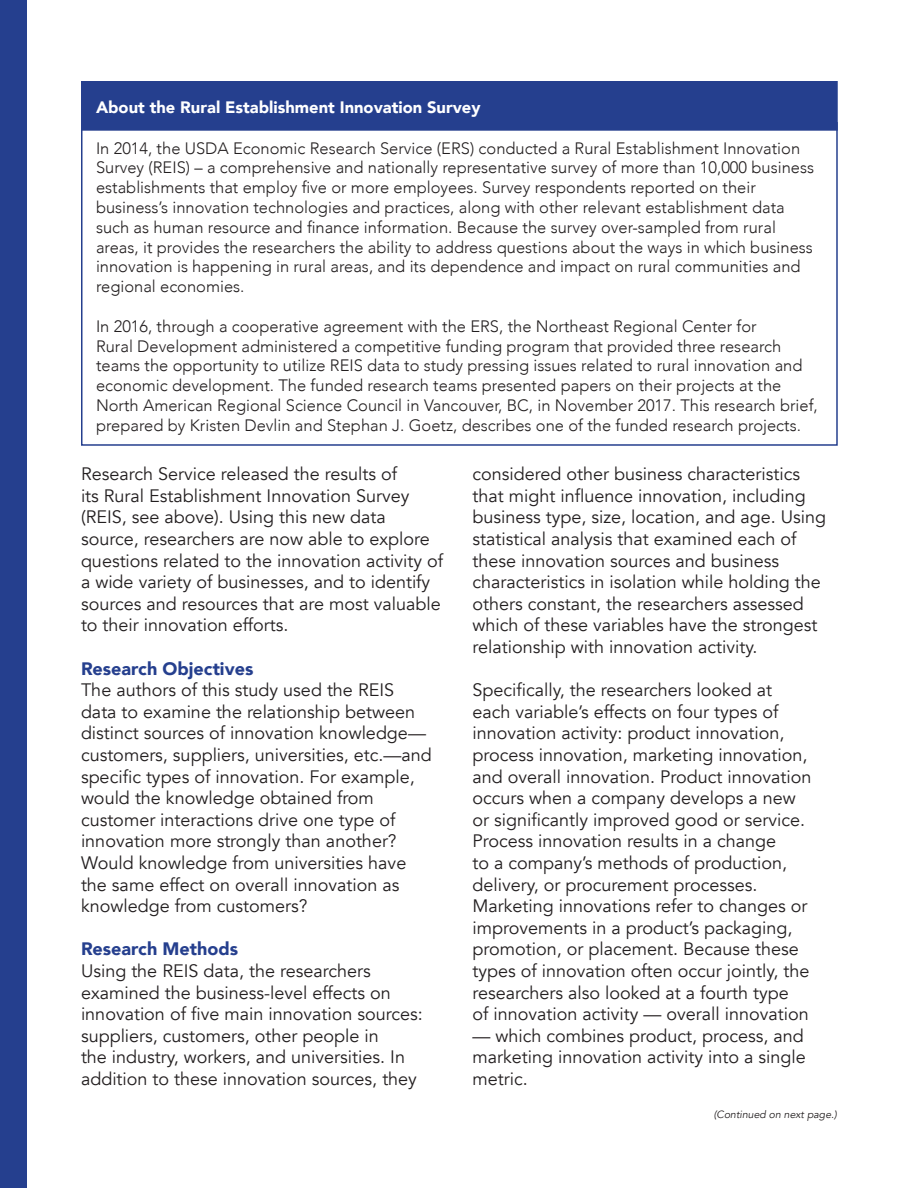
<style>
.page{position:relative;width:918px;height:1188px;background:#fff}
.page>*{position:absolute;margin:0;border:0;box-sizing:border-box;transform-origin:0 0}
.Body_Text{font:18px/21.6px "Avenir";color:#231f20}
.Body_Text-2{font:900 18px "Avenir";color:#253f8e}
.t1{font:300 16.5px/19.8px "Avenir";color:#231f20}
.t2{font:900 16.5px "Avenir";color:#fff}
.t3{font:italic 10.5px "Avenir";color:#231f20}
</style>
<div class="page">
<div style="left:0;top:0;width:27px;height:1188px;background:#253f8e"></div>
<div style="left:82px;top:82px;width:755px;height:48px;background:#253f8e"></div>
<div style="left:81px;top:81px;width:757px;height:50px;border:2px solid #253f8e"></div>
<p class="t2" style="left:96px;top:93px;width:386px">About the Rural Establishment Innovation Survey</p>
<p class="t1" style="left:96px;top:138px;width:720px">In 2014, the USDA Economic Research Service (ERS) conducted a Rural Establishment Innovation Survey (REIS) – a comprehensive and nationally representative survey of more than 10,000 business establishments that employ five or more employees. Survey respondents reported on their business’s innovation technologies and practices, along with other relevant establishment data such as human resource and finance information. Because the survey over-sampled from rural areas, it provides the researchers the ability to address questions about the ways in which business innovation is happening in rural areas, and its dependence and impact on rural communities and regional economies.</p>
<p class="t1" style="left:96px;top:316px;width:723px">In 2016, through a cooperative agreement with the ERS, the Northeast Regional Center for<br>Rural Development administered a competitive funding program that provided three research teams the opportunity to utilize REIS data to study pressing issues related to rural innovation and economic development. The funded research teams presented papers on their projects at the North American Regional Science Council in Vancouver, BC, in November 2017. This research brief, prepared by Kristen Devlin and Stephan J. Goetz, describes one of the funded research projects.</p>
<p class="Body_Text" style="left:81px;top:464px;width:364px">Research Service released the results of<br>its Rural Establishment Innovation Survey (REIS, see above). Using this new data source, researchers are now able to explore questions related to the innovation activity of a wide variety of businesses, and to identify sources and resources that are most valuable to their innovation efforts.</p>
<p class="Body_Text-2" style="left:81px;top:653px;width:174px">Research Objectives</p>
<p class="Body_Text" style="left:81px;top:680px;width:352px">The authors of this study used the REIS data to examine the relationship between distinct sources of innovation knowledge— customers, suppliers, universities, etc.—and specific types of innovation. For example, would the knowledge obtained from customer interactions drive one type of innovation more strongly than another?<br>Would knowledge from universities have the same effect on overall innovation as knowledge from customers?</p>
<p class="Body_Text-2" style="left:81px;top:934px;width:159px">Research Methods</p>
<p class="Body_Text" style="left:81px;top:960px;width:343px">Using the REIS data, the researchers examined the business-level effects on innovation of five main innovation sources: suppliers, customers, other people in<br>the industry, workers, and universities. In addition to these innovation sources, they</p>
<p class="Body_Text" style="left:472px;top:464px;width:355px">considered other business characteristics that might influence innovation, including business type, size, location, and age. Using statistical analysis that examined each of these innovation sources and business characteristics in isolation while holding the others constant, the researchers assessed which of these variables have the strongest relationship with innovation activity.</p>
<p class="Body_Text" style="left:472px;top:680px;width:341px">Specifically, the researchers looked at each variable’s effects on four types of innovation activity: product innovation, process innovation, marketing innovation, and overall innovation. Product innovation occurs when a company develops a new or significantly improved good or service.<br>Process innovation results in a change<br>to a company’s methods of production, delivery, or procurement processes.<br>Marketing innovations refer to changes or improvements in a product’s packaging, promotion, or placement. Because these types of innovation often occur jointly, the researchers also looked at a fourth type<br>of innovation activity — overall innovation</p>
<p class="Body_Text" style="left:472px;top:1025px;width:335px;text-align:justify">— which combines product, process, and marketing innovation activity into a single metric.</p>
<p class="t3" style="left:714px;top:1108px;width:124px">(Continued on next page.)</p>
</div>
